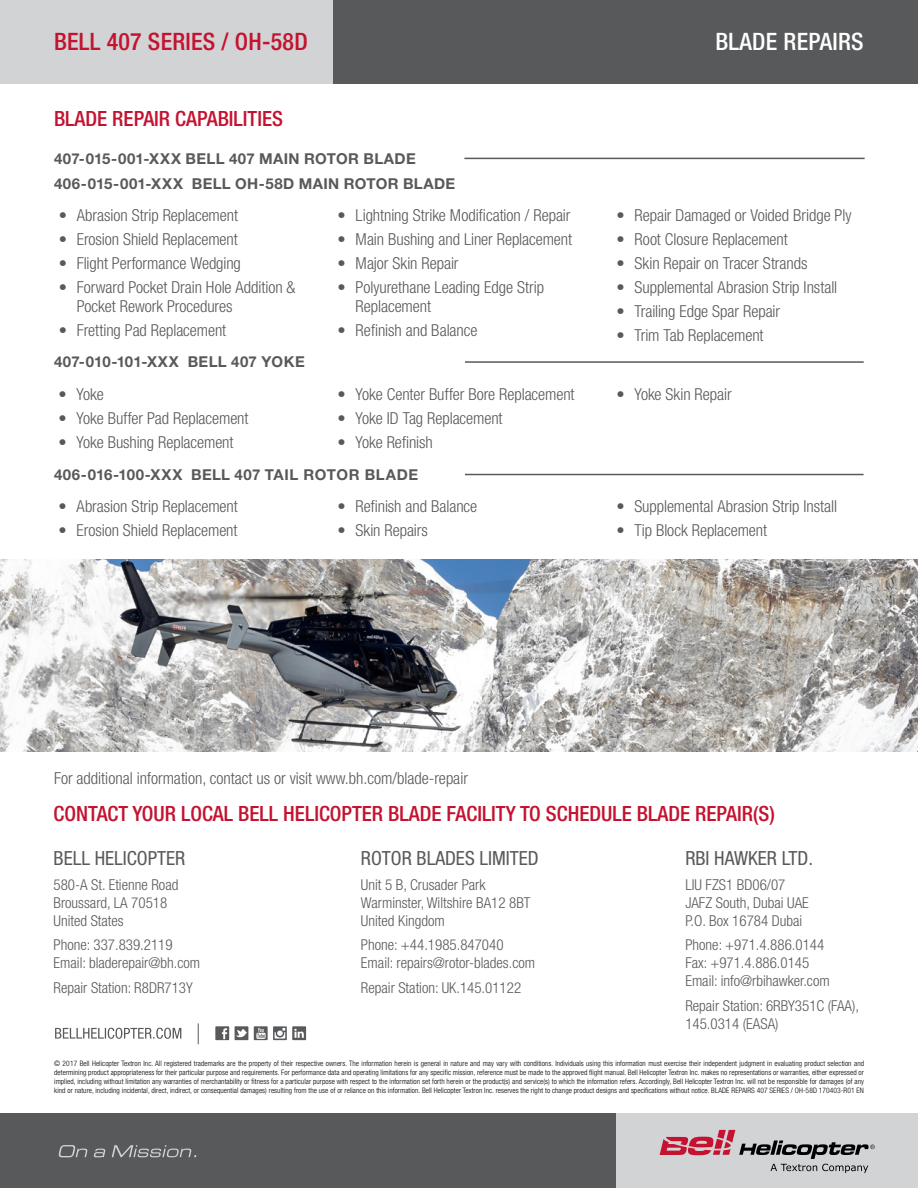
<style>
.page{position:relative;width:918px;height:1188px;background:#fff}
.page>*{position:absolute;margin:0;border:0;box-sizing:border-box;transform-origin:0 0}
.t1{font:500 condensed 24px "Helvetica Neue LT Std";letter-spacing:.01em;color:#c41230}
.t2{font:500 condensed 24px "Helvetica Neue LT Std";letter-spacing:.01em;color:#fff}
.t3{font:500 condensed 21px "Helvetica Neue LT Std";color:#c41230}
.t4{font:condensed 19.5px "Helvetica Neue LT Std";color:#58595b}
.t5{font:300 condensed 16.5px/19.5px "Helvetica Neue LT Std";letter-spacing:-.005em;color:#58595b}
.t6{font:300 condensed 15px/18px "Helvetica Neue LT Std";color:#58595b}
.t7{font:700 15px "Helvetica Neue LT Std";letter-spacing:.025em;color:#58595b}
.t8{font:300 condensed 7.5px/9px "Helvetica Neue LT Std";letter-spacing:.01em;color:#000;text-align:justify}
</style>
<div class="page">
<div style="left:332px;top:0;width:586px;height:84px;background:#58595b"></div>
<div style="left:0;top:0;width:332px;height:84px;background:#d1d3d4"></div>
<svg style="left:198px;top:1023px;width:1px;height:21px"></svg>
<svg style="left:215px;top:1026px;width:14px;height:14px"></svg>
<svg style="left:235px;top:1026px;width:13px;height:14px"></svg>
<svg style="left:254px;top:1026px;width:52px;height:14px"></svg>
<svg style="left:55px;top:1028px;width:126px;height:11px"></svg>
<div style="left:0;top:1113px;width:616px;height:75px;background:#58595b"></div>
<div style="left:616px;top:1113px;width:302px;height:75px;background:#d1d3d4"></div>
<svg style="left:58px;top:1145px;width:30px;height:12px"></svg>
<svg style="left:94px;top:1149px;width:12px;height:8px"></svg>
<svg style="left:112px;top:1145px;width:84px;height:12px"></svg>
<svg style="left:660px;top:1130px;width:215px;height:43px"></svg>
<hr style="left:464px;top:158px;width:401px;height:1px;background:#58595b">
<hr style="left:464px;top:474px;width:400px;height:1px;background:#58595b">
<hr style="left:464px;top:361px;width:400px;height:2px;background:#58595b">
<img style="left:0;top:559px;width:918px;height:192px">
<p class="t1" style="left:54px;top:28px;width:255px">BELL 407 SERIES / OH-58D</p>
<p class="t3" style="left:54px;top:106px;width:231px">BLADE REPAIR CAPABILITIES</p>
<p class="t7" style="left:54px;top:149px;width:363px">407-015-001-XXX BELL 407 MAIN ROTOR BLADE</p>
<p class="t7" style="left:54px;top:174px;width:403px">406-015-001-XXX BELL OH-58D MAIN ROTOR BLADE</p>
<p class="t5" style="left:59px;top:205px;width:181px">• Abrasion Strip Replacement</p>
<p class="t5" style="left:59px;top:229px;width:181px">• Erosion Shield Replacement</p>
<p class="t5" style="left:59px;top:253px;width:184px">• Flight Performance Wedging</p>
<p class="t5" style="left:77px;top:277px;width:220px;text-indent:-18px">• Forward Pocket Drain Hole Addition &amp;<br>Pocket Rework Procedures</p>
<p class="t5" style="left:59px;top:321px;width:169px">• Fretting Pad Replacement</p>
<p class="t7" style="left:54px;top:353px;width:252px">407-010-101-XXX BELL 407 YOKE</p>
<p class="t5" style="left:58px;top:385px;width:47px">• Yoke</p>
<p class="t5" style="left:58px;top:409px;width:192px">• Yoke Buffer Pad Replacement</p>
<p class="t5" style="left:58px;top:433px;width:177px">• Yoke Bushing Replacement</p>
<p class="t5" style="left:338px;top:205px;width:234px">• Lightning Strike Modification / Repair</p>
<p class="t5" style="left:338px;top:229px;width:236px">• Main Bushing and Liner Replacement</p>
<p class="t5" style="left:338px;top:253px;width:122px">• Major Skin Repair</p>
<p class="t5" style="left:356px;top:277px;width:190px;text-indent:-18px">• Polyurethane Leading Edge Strip<br>Replacement</p>
<p class="t5" style="left:338px;top:321px;width:141px">• Refinish and Balance</p>
<p class="t5" style="left:337px;top:385px;width:239px">• Yoke Center Buffer Bore Replacement</p>
<p class="t5" style="left:337px;top:409px;width:167px">• Yoke ID Tag Replacement</p>
<p class="t5" style="left:337px;top:433px;width:97px">• Yoke Refinish</p>
<p class="t7" style="left:54px;top:465px;width:366px">406-016-100-XXX BELL 407 TAIL ROTOR BLADE</p>
<p class="t5" style="left:58px;top:497px;width:181px">• Abrasion Strip Replacement</p>
<p class="t5" style="left:58px;top:521px;width:181px">• Erosion Shield Replacement</p>
<p class="t5" style="left:337px;top:497px;width:141px">• Refinish and Balance</p>
<p class="t5" style="left:337px;top:521px;width:92px">• Skin Repairs</p>
<p class="t2" style="left:716px;top:28px;width:150px">BLADE REPAIRS</p>
<p class="t5" style="left:617px;top:205px;width:237px">• Repair Damaged or Voided Bridge Ply</p>
<p class="t5" style="left:617px;top:229px;width:173px">• Root Closure Replacement</p>
<p class="t5" style="left:617px;top:253px;width:192px">• Skin Repair on Tracer Strands</p>
<p class="t5" style="left:617px;top:277px;width:222px">• Supplemental Abrasion Strip Install</p>
<p class="t5" style="left:617px;top:301px;width:165px">• Trailing Edge Spar Repair</p>
<p class="t5" style="left:617px;top:325px;width:149px">• Trim Tab Replacement</p>
<p class="t5" style="left:616px;top:385px;width:117px">• Yoke Skin Repair</p>
<p class="t5" style="left:616px;top:497px;width:222px">• Supplemental Abrasion Strip Install</p>
<p class="t5" style="left:616px;top:521px;width:152px">• Tip Block Replacement</p>
<p class="t5" style="left:54px;top:769px;width:415px">For additional information, contact us or visit www.bh.com/blade-repair</p>
<p class="t3" style="left:54px;top:801px;width:723px">CONTACT YOUR LOCAL BELL HELICOPTER BLADE FACILITY TO SCHEDULE BLADE REPAIR(S)</p>
<p class="t4" style="left:54px;top:847px;width:133px">BELL HELICOPTER</p>
<p class="t6" style="left:54px;top:875px;width:126px">580-A St. Etienne Road<br>Broussard, LA 70518<br>United States</p>
<p class="t6" style="left:54px;top:936px;width:148px">Phone: 337.839.2119<br>Email: bladerepair@bh.com</p>
<p class="t6" style="left:54px;top:979px;width:141px">Repair Station: R8DR713Y</p>
<p class="t4" style="left:361px;top:847px;width:179px">ROTOR BLADES LIMITED</p>
<p class="t6" style="left:361px;top:875px;width:171px">Unit 5 B, Crusader Park<br>Warminster, Wiltshire BA12 8BT<br>United Kingdom</p>
<p class="t6" style="left:361px;top:936px;width:176px">Phone: +44.1985.847040<br>Email: repairs@rotor-blades.com</p>
<p class="t6" style="left:361px;top:979px;width:162px">Repair Station: UK.145.01122</p>
<p class="t4" style="left:685px;top:847px;width:129px">RBI HAWKER LTD.</p>
<p class="t6" style="left:685px;top:875px;width:125px">LIU FZS1 BD06/07<br>JAFZ South, Dubai UAE<br>P.O. Box 16784 Dubai</p>
<p class="t6" style="left:685px;top:936px;width:146px">Phone: +971.4.886.0144<br>Fax: +971.4.886.0145<br>Email: info@rbihawker.com</p>
<p class="t6" style="left:685px;top:997px;width:175px">Repair Station: 6RBY351C (FAA),<br>145.0314 (EASA)</p>
<p class="t8" style="left:54px;top:1059px;width:811px">© 2017 Bell Helicopter Textron Inc. All registered trademarks are the property of their respective owners. The information herein is general in nature and may vary with conditions. Individuals using this information must exercise their independent judgment in evaluating product selection and determining product appropriateness for their particular purpose and requirements. For performance data and operating limitations for any specific mission, reference must be made to the approved flight manual. Bell Helicopter Textron Inc. makes no representations or warranties, either expressed or implied, including without limitation any warranties of merchantability or fitness for a particular purpose with respect to the information set forth herein or the product(s) and service(s) to which the information refers. Accordingly, Bell Helicopter Textron Inc. will not be responsible for damages (of any kind or nature, including incidental, direct, indirect, or consequential damages) resulting from the use of or reliance on this information. Bell Helicopter Textron Inc. reserves the right to change product designs and specifications without notice. BLADE REPAIRS 407 SERIES / OH-58D 170403-R01 EN</p>
</div>
